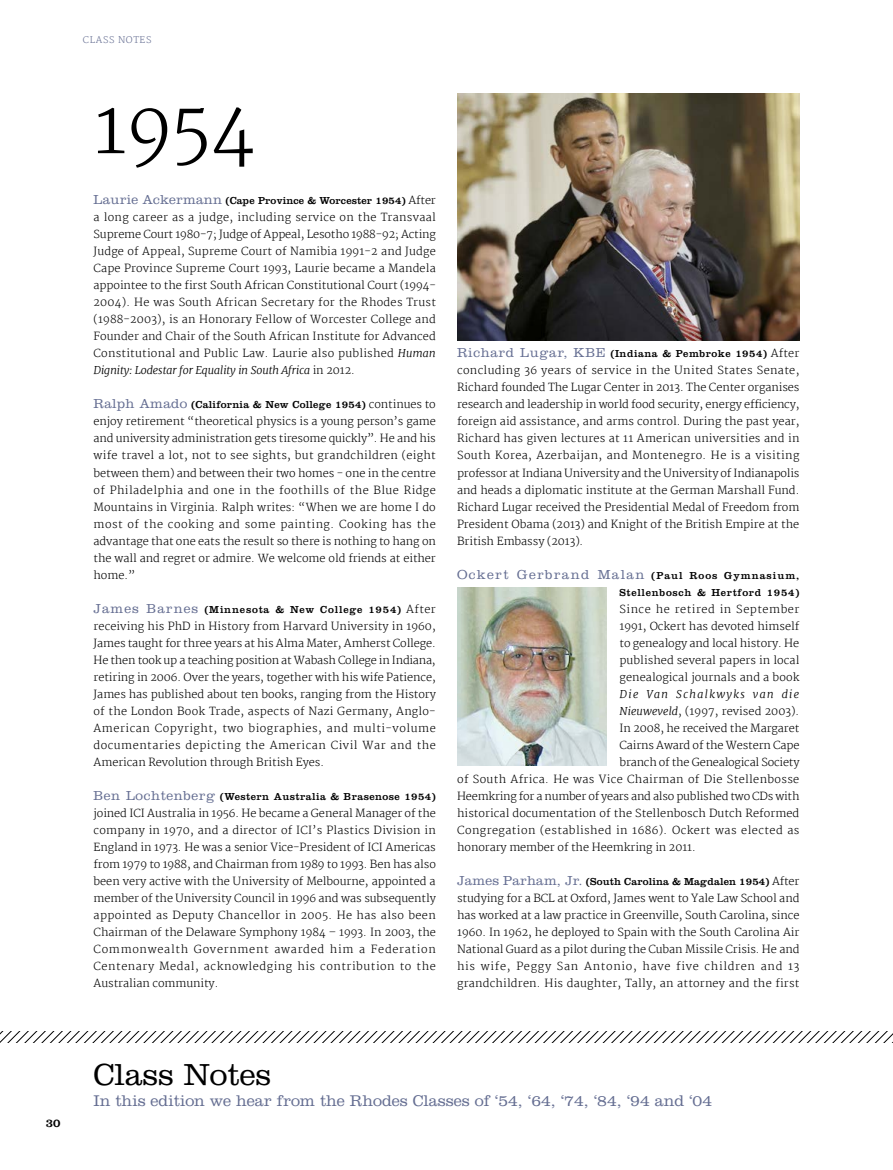
<style>
.page{position:relative;width:893px;height:1170px;background:#fff}
.page>*{position:absolute;margin:0;border:0;box-sizing:border-box;transform-origin:0 0}
.t1{font:300 73.5px "Merriweather";color:#000}
.t2{font:300 31.5px "Clarendon LT Std";color:#000}
.t3{font:300 16.05px "Clarendon LT Std";color:#656e92}
.t4{font:300 13.5px "Clarendon LT Std";letter-spacing:.095em;color:#656e92}
.t5{font:12px "Clarendon LT Std";color:#000}
.t6{font:300 10.8px/17px "Merriweather";letter-spacing:.005em;color:#000;text-align:justify}
.t7{font:300 10.8px "Merriweather";letter-spacing:-.02em;color:#000}
.t8{font:300 10.8px "Merriweather";letter-spacing:.04em;color:#000}
.t9{font:300 10.8px "Merriweather";letter-spacing:.035em;color:#000}
.t10{font:300 10.8px "Merriweather";letter-spacing:-.015em;color:#000}
.t11{font:italic 300 10.8px "Merriweather";letter-spacing:.12em;color:#000}
.t12{font:10.5px "Clarendon LT Std";letter-spacing:.015em;color:#000}
.t13{font:10.5px "Clarendon LT Std";letter-spacing:.045em;color:#000}
.t14{font:10.5px "Clarendon LT Std";letter-spacing:.025em;color:#000}
.t15{font:10.5px "Clarendon LT Std";letter-spacing:.075em;color:#000}
.t16{font:10.5px "Clarendon LT Std";letter-spacing:.07em;color:#000}
.t17{font:300 9px "Merriweather";letter-spacing:.07em;color:#656e92}
.s1{font-weight:300;font-size:13.5px;color:#656e92}
.s2{font-family:"Merriweather";font-weight:300;font-size:10.8px}
.s3{font-style:italic}
.s4{font-weight:400;font-size:10.5px;color:#000}
</style>
<div class="page">
<img style="left:457px;top:94px;width:342px;height:246px">
<img style="left:457px;top:587px;width:150px;height:178px">
<svg style="left:0;top:1031px;width:892px;height:11px"></svg>
<p class="t17" style="left:83px;top:34px;width:70px">CLASS NOTES</p>
<h1 class="t1" style="left:94px;top:84px;width:164px">1954</h1>
<p class="t12" style="left:94px;top:194px;width:344px"><span class="s1">Laurie Ackermann</span> (Cape Province &amp; Worcester 1954) <span class="s2">After</span></p>
<p class="t6" style="left:94px;top:209px;width:344px">a long career as a judge, including service on the Transvaal Supreme Court 1980-7; Judge of Appeal, Lesotho 1988-92; Acting Judge of Appeal, Supreme Court of Namibia 1991-2 and Judge Cape Province Supreme Court 1993, Laurie became a Mandela appointee to the first South African Constitutional Court (1994- 2004). He was South African Secretary for the Rhodes Trust (1988-2003), is an Honorary Fellow of Worcester College and Founder and Chair of the South African Institute for Advanced Constitutional and Public Law. Laurie also published <span class="s3">Human Dignity: Lodestar for Equality in South Africa</span> in 2012.</p>
<p class="t14" style="left:94px;top:399px;width:344px"><span class="s1">Ralph Amado</span> (California &amp; New College 1954) <span class="s2">continues to</span></p>
<p class="t6" style="left:94px;top:413px;width:344px">enjoy retirement “theoretical physics is a young person’s game and university administration gets tiresome quickly”. He and his wife travel a lot, not to see sights, but grandchildren (eight between them) and between their two homes - one in the centre of Philadelphia and one in the foothills of the Blue Ridge Mountains in Virginia. Ralph writes: “When we are home I do most of the cooking and some painting. Cooking has the advantage that one eats the result so there is nothing to hang on the wall and regret or admire. We welcome old friends at either home.”</p>
<p class="t15" style="left:94px;top:603px;width:344px"><span class="s1">James Barnes</span> (Minnesota &amp; New College 1954) <span class="s2">After</span></p>
<p class="t6" style="left:94px;top:617px;width:344px">receiving his PhD in History from Harvard University in 1960, James taught for three years at his Alma Mater, Amherst College.<br>He then took up a teaching position at Wabash College in Indiana, retiring in 2006. Over the years, together with his wife Patience, James has published about ten books, ranging from the History of the London Book Trade, aspects of Nazi Germany, Anglo-American Copyright, two biographies, and multi-volume documentaries depicting the American Civil War and the American Revolution through British Eyes.</p>
<p class="t13" style="left:94px;top:790px;width:344px"><span class="s1">Ben Lochtenberg</span> (Western Australia &amp; Brasenose 1954)</p>
<p class="t6" style="left:94px;top:805px;width:344px">joined ICI Australia in 1956. He became a General Manager of the company in 1970, and a director of ICI’s Plastics Division in England in 1973. He was a senior Vice-President of ICI Americas from 1979 to 1988, and Chairman from 1989 to 1993. Ben has also been very active with the University of Melbourne, appointed a member of the University Council in 1996 and was subsequently appointed as Deputy Chancellor in 2005. He has also been Chairman of the Delaware Symphony 1984 – 1993. In 2003, the Commonwealth Government awarded him a Federation Centenary Medal, acknowledging his contribution to the Australian community.</p>
<p class="t13" style="left:457px;top:348px;width:344px"><span class="s1">Richard Lugar, KBE</span> (Indiana &amp; Pembroke 1954) <span class="s2">After</span></p>
<p class="t6" style="left:457px;top:362px;width:344px">concluding 36 years of service in the United States Senate, Richard founded The Lugar Center in 2013. The Center organises research and leadership in world food security, energy efficiency, foreign aid assistance, and arms control. During the past year, Richard has given lectures at 11 American universities and in South Korea, Azerbaijan, and Montenegro. He is a visiting professor at Indiana University and the University of Indianapolis and heads a diplomatic institute at the German Marshall Fund.<br>Richard Lugar received the Presidential Medal of Freedom from President Obama (2013) and Knight of the British Empire at the British Embassy (2013).</p>
<p class="t4" style="left:457px;top:566px;width:344px">Ockert Gerbrand Malan <span class="s4">(Paul Roos Gymnasium,</span></p>
<p class="t16" style="left:619px;top:586px;width:181px">Stellenbosch &amp; Hertford 1954)</p>
<p class="t6" style="left:619px;top:600px;width:181px">Since he retired in September 1991, Ockert has devoted himself to genealogy and local history. He published several papers in local genealogical journals and a book</p>
<p class="t11" style="left:619px;top:687px;width:181px">Die Van Schalkwyks van die</p>
<p class="t6" style="left:619px;top:702px;width:181px"><span class="s3">Nieuweveld</span>, (1997, revised 2003).</p>
<p class="t6" style="left:619px;top:719px;width:181px">In 2008, he received the Margaret</p>
<p class="t6" style="left:619px;top:736px;width:181px">Cairns Award of the Western Cape</p>
<p class="t10" style="left:619px;top:755px;width:181px">branch of the Genealogical Society</p>
<p class="t9" style="left:457px;top:772px;width:344px">of South Africa. He was Vice Chairman of Die Stellenbosse</p>
<p class="t7" style="left:457px;top:789px;width:344px">Heemkring for a number of years and also published two CDs with</p>
<p class="t6" style="left:457px;top:805px;width:344px">historical documentation of the Stellenbosch Dutch Reformed</p>
<p class="t8" style="left:457px;top:823px;width:344px">Congregation (established in 1686). Ockert was elected as</p>
<p class="t6" style="left:457px;top:839px;width:240px">honorary member of the Heemkring in 2011.</p>
<p class="t12" style="left:457px;top:875px;width:344px"><span class="s1">James Parham, Jr.</span> (South Carolina &amp; Magdalen 1954) <span class="s2">After</span></p>
<p class="t6" style="left:457px;top:890px;width:344px">studying for a BCL at Oxford, James went to Yale Law School and has worked at a law practice in Greenville, South Carolina, since 1960. In 1962, he deployed to Spain with the South Carolina Air National Guard as a pilot during the Cuban Missile Crisis. He and his wife, Peggy San Antonio, have five children and 13 grandchildren. His daughter, Tally, an attorney and the first</p>
<p class="t5" style="left:46px;top:1116px;width:16px">30</p>
<h2 class="t2" style="left:94px;top:1056px;width:179px">Class Notes</h2>
<h3 class="t3" style="left:94px;top:1091px;width:620px">In this edition we hear from the Rhodes Classes of ‘54, ‘64, ‘74, ‘84, ‘94 and ‘04</h3>
</div>
